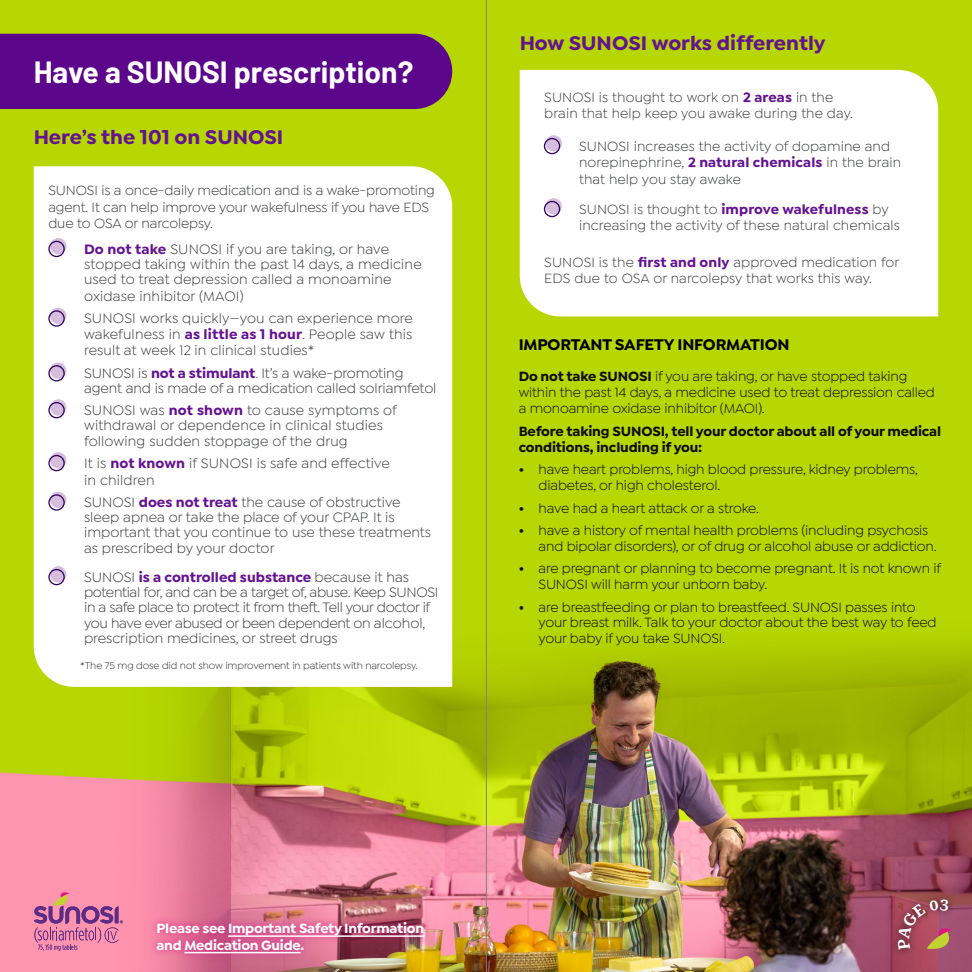
<style>
.page{position:relative;width:972px;height:972px;background:#fff}
.page>*{position:absolute;margin:0;border:0;box-sizing:border-box;transform-origin:0 0}
.t1{font:700 30px "Barlow";color:#fff}
.t2{font:700 21px "Isidora Sans";color:#641292}
.t3{font:700 16.5px "Isidora Sans";letter-spacing:-.01em;color:#000}
.t4{font:14.55px/15.3px "Isidora Sans";color:#3b3d3d}
.t5{font:14.55px/15.3px "Isidora Sans";letter-spacing:-.025em;color:#3b3d3d}
.t6{font:14.25px/15.8px "Isidora Sans";letter-spacing:-.01em;color:#0d0d0d}
.t7{font:14.25px/16.5px "Isidora Sans";letter-spacing:.01em;color:#3b3d3d}
.t8{font:700 14.25px/15.8px "Isidora Sans";letter-spacing:-.01em;color:#0d0d0d}
.t9{font:700 14.25px/16.5px "Isidora Sans";letter-spacing:-.02em;color:#fff}
.t10{font:10.5px "Isidora Sans";letter-spacing:-.01em;color:#313333}
.s1{font-weight:700;color:#641292}
.s2{font-weight:700}
</style>
<div class="page">
<img style="left:0;top:0;width:972px;height:972px">
<div style="left:890px;top:892px;width:66px;height:65px;background:#000;opacity:.75"></div>
<div style="left:0;top:34px;width:452px;height:75px;background:#5c068c"></div>
<hr style="left:486px;top:0;width:1px;height:972px;background:#808285">
<svg style="left:34px;top:166px;width:418px;height:521px"></svg>
<svg style="left:50px;top:238px;width:16px;height:16px"></svg>
<div style="left:48px;top:241px;width:17px;height:16px;border:1px solid #2e055e;border-radius:50%"></div>
<svg style="left:50px;top:308px;width:16px;height:16px"></svg>
<div style="left:48px;top:310px;width:17px;height:17px;border:1px solid #2e055e;border-radius:50%"></div>
<svg style="left:50px;top:362px;width:16px;height:17px"></svg>
<div style="left:48px;top:365px;width:17px;height:17px;border:1px solid #2e055e;border-radius:50%"></div>
<svg style="left:50px;top:399px;width:16px;height:17px"></svg>
<div style="left:48px;top:402px;width:17px;height:16px;border:1px solid #2e055e;border-radius:50%"></div>
<svg style="left:50px;top:452px;width:16px;height:17px"></svg>
<div style="left:48px;top:455px;width:17px;height:16px;border:1px solid #2e055e;border-radius:50%"></div>
<div style="left:50px;top:492px;width:16px;height:16px;background:#d7bddd;border-radius:50%"></div>
<div style="left:48px;top:494px;width:17px;height:17px;border:1px solid #2e055e;border-radius:50%"></div>
<svg style="left:50px;top:566px;width:16px;height:17px"></svg>
<div style="left:48px;top:569px;width:17px;height:16px;border:1px solid #2e055e;border-radius:50%"></div>
<svg style="left:520px;top:70px;width:418px;height:246px"></svg>
<svg style="left:546px;top:135px;width:16px;height:17px"></svg>
<div style="left:544px;top:138px;width:16px;height:16px;border:1px solid #2e055e;border-radius:50%"></div>
<svg style="left:546px;top:198px;width:16px;height:17px"></svg>
<div style="left:544px;top:201px;width:16px;height:16px;border:1px solid #2e055e;border-radius:50%"></div>
<div style="left:149px;top:915px;width:283px;height:47px;background:#da1884;opacity:.93"></div>
<hr style="left:228px;top:935px;width:196px;height:2px;background:#fff">
<hr style="left:184px;top:952px;width:117px;height:1px;background:#fff">
<svg style="left:34px;top:892px;width:89px;height:59px;background:#d67ba2"></svg>
<svg style="left:898px;top:899px;width:54px;height:52px;background:#a05056"></svg>
<h1 class="t1" style="left:34px;top:50px;width:381px">Have a SUNOSI prescription?</h1>
<h2 class="t2" style="left:34px;top:124px;width:251px">Here’s the 101 on SUNOSI</h2>
<p class="t7" style="left:48px;top:182px;width:388px">SUNOSI is a once-daily medication and is a wake-promoting agent. It can help improve your wakefulness if you have EDS due to OSA or narcolepsy.</p>
<p class="t4" style="left:84px;top:241px;width:339px"><span class="s1">Do not take</span> SUNOSI if you are taking, or have stopped taking within the past 14 days, a medicine used to treat depression called a monoamine</p>
<p class="t4" style="left:84px;top:285px;width:330px;line-height:22.2px">oxidase inhibitor (MAOI)<br>SUNOSI works quickly—you can experience more</p>
<p class="t4" style="left:84px;top:325px;width:330px;line-height:16.8px">wakefulness in <span class="s1">as little as 1 hour</span>. People saw this result at week 12 in clinical studies*</p>
<p class="t4" style="left:84px;top:365px;width:354px">SUNOSI is <span class="s1">not a stimulant</span>. It’s a wake-promoting agent and is made of a medication called solriamfetol</p>
<p class="t4" style="left:84px;top:403px;width:314px">SUNOSI was <span class="s1">not shown</span> to cause symptoms of withdrawal or dependence in clinical studies following sudden stoppage of the drug</p>
<p class="t4" style="left:84px;top:455px;width:307px;line-height:16.8px">It is <span class="s1">not known</span> if SUNOSI is safe and effective in children</p>
<p class="t4" style="left:84px;top:494px;width:348px">SUNOSI <span class="s1">does not treat</span> the cause of obstructive sleep apnea or take the place of your CPAP. It is important that you continue to use these treatments as prescribed by your doctor</p>
<p class="t5" style="left:84px;top:569px;width:356px">SUNOSI <span class="s1">is a controlled substance</span> because it has potential for, and can be a target of, abuse. Keep SUNOSI in a safe place to protect it from theft. Tell your doctor if you have ever abused or been dependent on alcohol, prescription medicines, or street drugs</p>
<p class="t10" style="left:80px;top:660px;width:339px">*The 75 mg dose did not show improvement in patients with narcolepsy.</p>
<h2 class="t2" style="left:520px;top:30px;width:307px">How SUNOSI works differently</h2>
<p class="t7" style="left:544px;top:88px;width:310px">SUNOSI is thought to work on <span class="s1">2 areas</span> in the brain that help keep you awake during the day.</p>
<p class="t7" style="left:579px;top:138px;width:324px">SUNOSI increases the activity of dopamine and norepinephrine, <span class="s1">2 natural chemicals</span> in the brain that help you stay awake</p>
<p class="t7" style="left:579px;top:201px;width:322px">SUNOSI is thought to <span class="s1">improve wakefulness</span> by increasing the activity of these natural chemicals</p>
<p class="t7" style="left:544px;top:254px;width:357px">SUNOSI is the <span class="s1">first and only</span> approved medication for<br>EDS due to OSA or narcolepsy that works this way.</p>
<p class="t3" style="left:519px;top:334px;width:272px">IMPORTANT SAFETY INFORMATION</p>
<p class="t6" style="left:519px;top:369px;width:418px"><span class="s2">Do not take SUNOSI</span> if you are taking, or have stopped taking within the past 14 days, a medicine used to treat depression called a monoamine oxidase inhibitor (MAOI).</p>
<p class="t8" style="left:519px;top:423px;width:424px">Before taking SUNOSI, tell your doctor about all of your medical conditions, including if you:</p>
<p class="t6" style="left:539px;top:462px;width:381px;text-indent:-20px"><span class="s2">•</span> have heart problems, high blood pressure, kidney problems, diabetes, or high cholesterol.</p>
<p class="t6" style="left:519px;top:500px;width:242px"><span class="s2">•</span> have had a heart attack or a stroke.</p>
<p class="t6" style="left:539px;top:522px;width:400px;text-indent:-20px"><span class="s2">•</span> have a history of mental health problems (including psychosis and bipolar disorders), or of drug or alcohol abuse or addiction.</p>
<p class="t6" style="left:539px;top:561px;width:404px;text-indent:-20px"><span class="s2">•</span> are pregnant or planning to become pregnant. It is not known if<br>SUNOSI will harm your unborn baby.</p>
<p class="t6" style="left:539px;top:599px;width:399px;text-indent:-20px"><span class="s2">•</span> are breastfeeding or plan to breastfeed. SUNOSI passes into your breast milk. Talk to your doctor about the best way to feed your baby if you take SUNOSI.</p>
<p class="t9" style="left:157px;top:920px;width:269px">Please see Important Safety Information and Medication Guide.</p>
</div>
